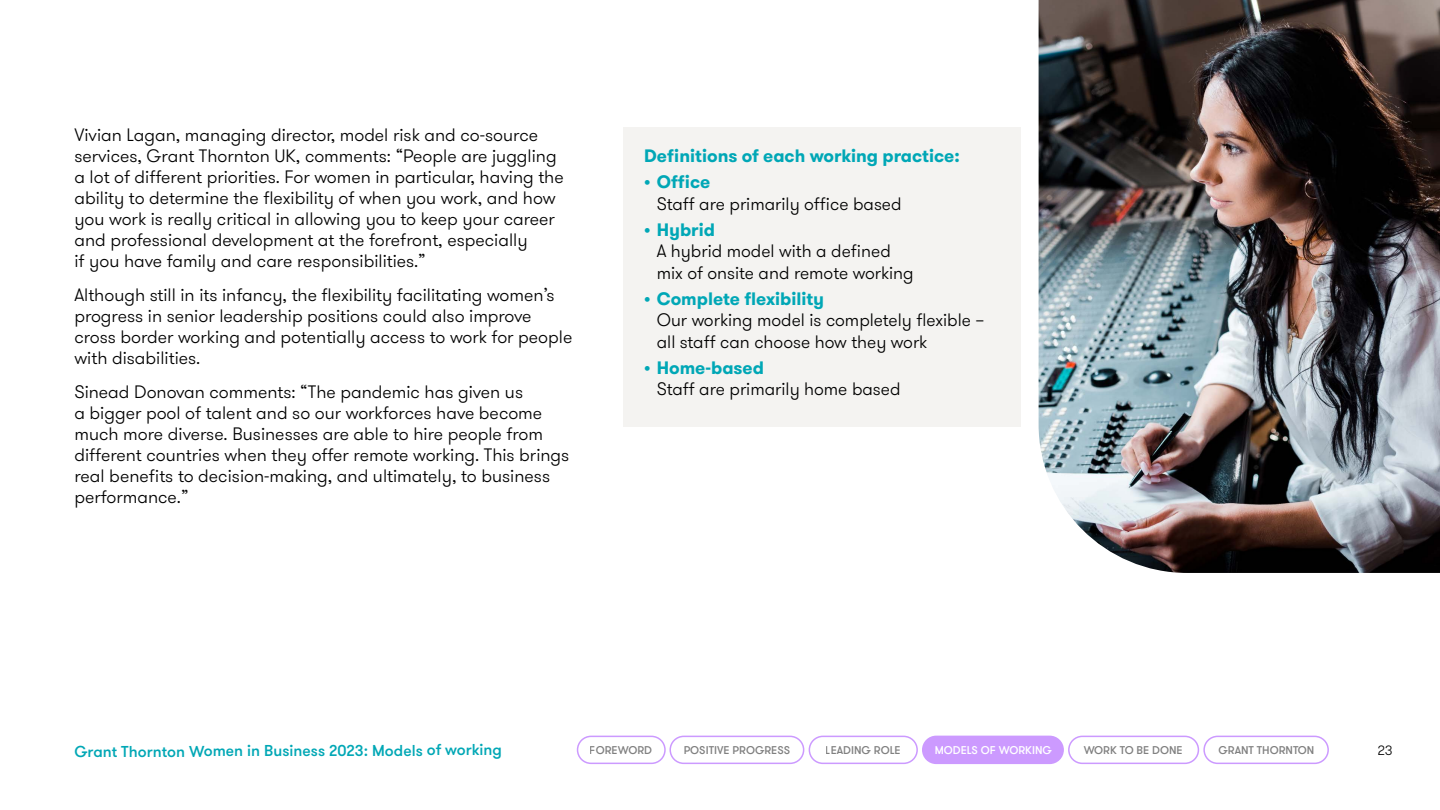
<style>
.page{position:relative;width:1440px;height:810px;background:#fff}
.page>*{position:absolute;margin:0;border:0;box-sizing:border-box;transform-origin:0 0}
.t1{font:300 18px/21px "GT Walsheim Pro";color:#000}
.t2{font:700 18px "GT Walsheim Pro";color:#00a7b6}
.t3{font:500 15.75px "GT Walsheim Pro";letter-spacing:-.005em;color:#00a7b5}
.t4{font:300 13.5px "GT Walsheim Pro";color:#000}
.t5{font:500 11.25px "GT Walsheim Pro";color:#000}
.t6{font:500 11.25px "GT Walsheim Pro";color:#fff}
</style>
<div class="page">
<div style="left:623px;top:128px;width:398px;height:299px;background:#f4f3f1"></div>
<img style="left:1039px;top:0;width:401px;height:573px">
<div style="left:669px;top:736px;width:135px;height:28px;border:2px solid #cc9aff;border-radius:13px"></div>
<div style="left:809px;top:736px;width:109px;height:28px;border:2px solid #cc9aff;border-radius:13px"></div>
<div style="left:1068px;top:736px;width:131px;height:28px;border:2px solid #cc9aff;border-radius:13px"></div>
<div style="left:1203px;top:736px;width:126px;height:28px;border:2px solid #cc9aff;border-radius:13px"></div>
<div style="left:577px;top:736px;width:89px;height:28px;border:2px solid #cc9aff;border-radius:13px"></div>
<div style="left:923px;top:736px;width:140px;height:27px;background:#cc9aff;border-radius:13px"></div>
<div style="left:922px;top:736px;width:142px;height:28px;border:2px solid #cc9aff;border-radius:13px"></div>
<p class="t1" style="left:74px;top:125px;width:491px">Vivian Lagan, managing director, model risk and co-source services, Grant Thornton UK, comments: “People are juggling a lot of different priorities. For women in particular, having the ability to determine the flexibility of when you work, and how you work is really critical in allowing you to keep your career and professional development at the forefront, especially<br>if you have family and care responsibilities.”</p>
<p class="t1" style="left:74px;top:285px;width:499px">Although still in its infancy, the flexibility facilitating women’s progress in senior leadership positions could also improve cross border working and potentially access to work for people with disabilities.</p>
<p class="t1" style="left:74px;top:381px;width:496px">Sinead Donovan comments: “The pandemic has given us<br>a bigger pool of talent and so our workforces have become much more diverse. Businesses are able to hire people from different countries when they offer remote working. This brings real benefits to decision-making, and ultimately, to business performance.”</p>
<p class="t2" style="left:644px;top:144px;width:317px">Definitions of each working practice:</p>
<p class="t2" style="left:644px;top:170px;width:68px">• Office</p>
<p class="t1" style="left:657px;top:193px;width:246px">Staff are primarily office based</p>
<p class="t2" style="left:644px;top:218px;width:72px">• Hybrid</p>
<p class="t1" style="left:657px;top:241px;width:258px;line-height:21.6px">A hybrid model with a defined mix of onsite and remote working</p>
<p class="t2" style="left:644px;top:287px;width:181px">• Complete flexibility</p>
<p class="t1" style="left:657px;top:310px;width:329px;line-height:21.6px">Our working model is completely flexible – all staff can choose how they work</p>
<p class="t2" style="left:644px;top:356px;width:121px">• Home-based</p>
<p class="t1" style="left:657px;top:379px;width:245px">Staff are primarily home based</p>
<p class="t3" style="left:74px;top:741px;width:429px">Grant Thornton Women in Business 2023: Models of working</p>
<p class="t5" style="left:590px;top:744px;width:64px">FOREWORD</p>
<p class="t5" style="left:684px;top:744px;width:108px">POSITIVE PROGRESS</p>
<p class="t5" style="left:826px;top:744px;width:76px">LEADING ROLE</p>
<p class="t6" style="left:935px;top:744px;width:119px">MODELS OF WORKING</p>
<p class="t5" style="left:1084px;top:744px;width:100px">WORK TO BE DONE</p>
<p class="t5" style="left:1218px;top:744px;width:98px">GRANT THORNTON</p>
<p class="t4" style="left:1378px;top:741px;width:16px">23</p>
</div>
